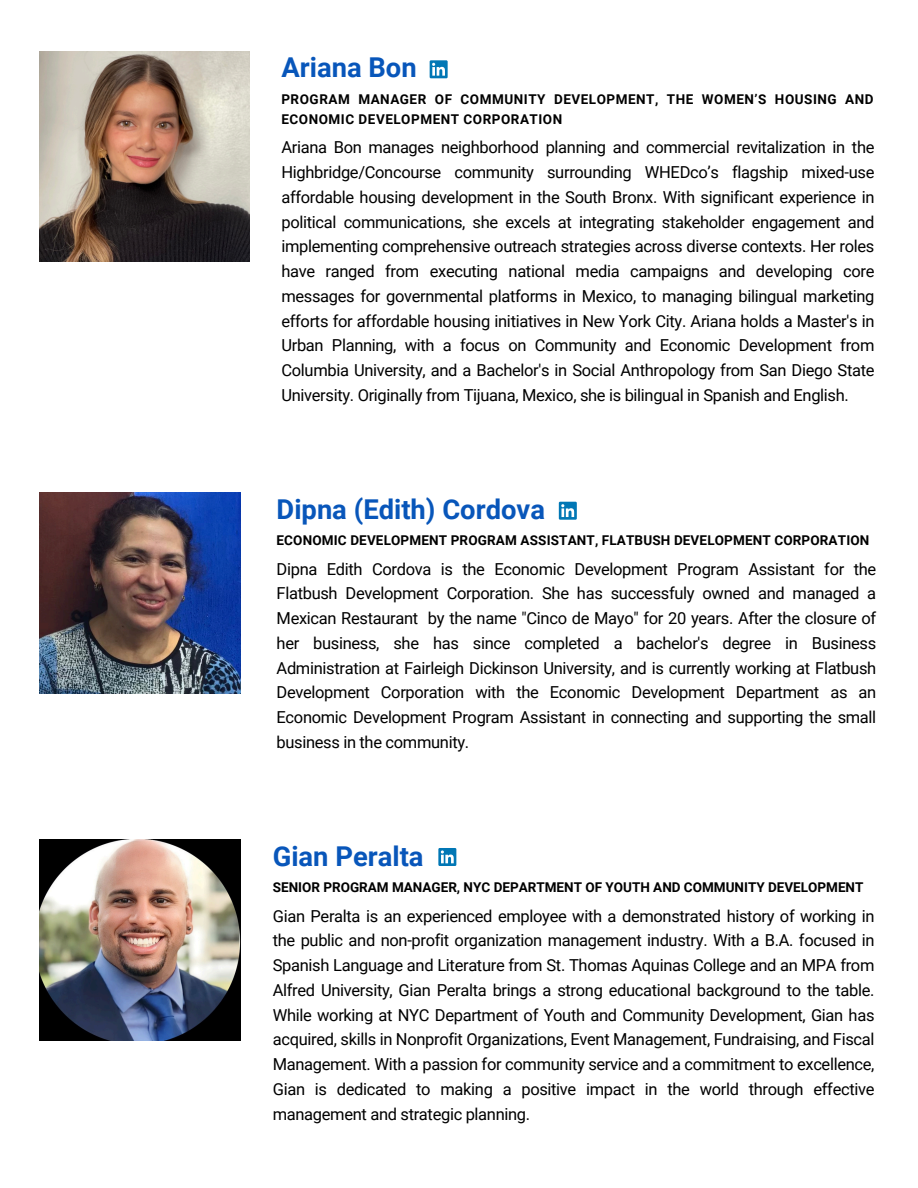
<style>
.page{position:relative;width:918px;height:1188px;background:#fff}
.page>*{position:absolute;margin:0;border:0;box-sizing:border-box;transform-origin:0 0}
.t1{font:700 27.3px "Roboto";color:#0856ba}
.t2{font:16.5px/24.8px "Roboto";letter-spacing:-.02em;color:#000;text-align:justify}
.t3{font:700 13.5px "Roboto";letter-spacing:.01em;color:#000}
.t4{font:700 13.5px/20.2px "Roboto";letter-spacing:.04em;color:#000}
</style>
<div class="page">
<img style="left:40px;top:840px;width:200px;height:200px">
<div style="left:438px;top:848px;width:18px;height:18px;background:#0177b5"></div>
<svg style="left:441px;top:850px;width:13px;height:13px"></svg>
<img style="left:40px;top:493px;width:200px;height:200px">
<div style="left:559px;top:502px;width:18px;height:18px;background:#0177b5"></div>
<svg style="left:561px;top:504px;width:13px;height:13px"></svg>
<img style="left:39px;top:52px;width:210px;height:209px">
<div style="left:430px;top:60px;width:18px;height:18px;background:#0177b5"></div>
<svg style="left:432px;top:63px;width:13px;height:13px"></svg>
<p class="t1" style="left:281px;top:52px;width:137px">Ariana Bon</p>
<p class="t4" style="left:281px;top:89px;width:594px">PROGRAM MANAGER OF COMMUNITY DEVELOPMENT, THE WOMEN’S HOUSING AND<br>ECONOMIC DEVELOPMENT CORPORATION</p>
<p class="t2" style="left:281px;top:135px;width:595px">Ariana Bon manages neighborhood planning and commercial revitalization in the Highbridge/Concourse community surrounding WHEDco’s flagship mixed-use affordable housing development in the South Bronx. With significant experience in political communications, she excels at integrating stakeholder engagement and implementing comprehensive outreach strategies across diverse contexts. Her roles have ranged from executing national media campaigns and developing core messages for governmental platforms in Mexico, to managing bilingual marketing efforts for affordable housing initiatives in New York City. Ariana holds a Master's in Urban Planning, with a focus on Community and Economic Development from Columbia University, and a Bachelor's in Social Anthropology from San Diego State University. Originally from Tijuana, Mexico, she is bilingual in Spanish and English.</p>
<h1 class="t1" style="left:277px;top:494px;width:270px">Dipna (Edith) Cordova</h1>
<h2 class="t2" style="left:277px;top:557px;width:601px">Dipna Edith Cordova is the Economic Development Program Assistant for the Flatbush Development Corporation. She has successfuly owned and managed a Mexican Restaurant by the name "Cinco de Mayo" for 20 years. After the closure of her business, she has since completed a bachelor's degree in Business Administration at Fairleigh Dickinson University, and is currently working at Flatbush Development Corporation with the Economic Development Department as an Economic Development Program Assistant in connecting and supporting the small business in the community.</h2>
<p class="t3" style="left:277px;top:533px;width:594px">ECONOMIC DEVELOPMENT PROGRAM ASSISTANT, FLATBUSH DEVELOPMENT CORPORATION</p>
<p class="t1" style="left:273px;top:841px;width:152px">Gian Peralta</p>
<h2 class="t3" style="left:273px;top:880px;width:592px">SENIOR PROGRAM MANAGER, NYC DEPARTMENT OF YOUTH AND COMMUNITY DEVELOPMENT</h2>
<h1 class="t2" style="left:273px;top:904px;width:603px">Gian Peralta is an experienced employee with a demonstrated history of working in the public and non-profit organization management industry. With a B.A. focused in Spanish Language and Literature from St. Thomas Aquinas College and an MPA from Alfred University, Gian Peralta brings a strong educational background to the table.<br>While working at NYC Department of Youth and Community Development, Gian has acquired, skills in Nonprofit Organizations, Event Management, Fundraising, and Fiscal Management. With a passion for community service and a commitment to excellence, Gian is dedicated to making a positive impact in the world through effective management and strategic planning.</h1>
</div>
